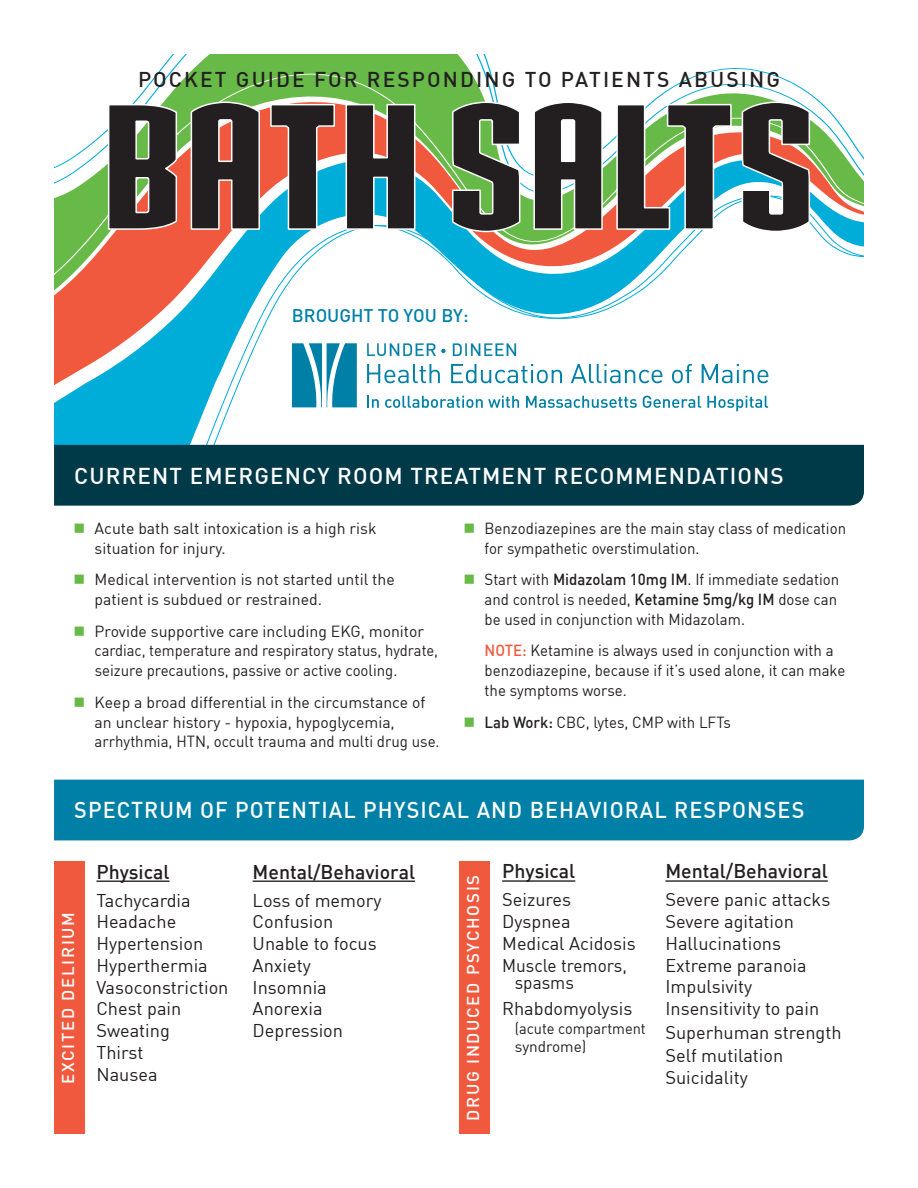
<style>
.page{position:relative;width:918px;height:1188px;background:#fff}
.page>*{position:absolute;margin:0;border:0;box-sizing:border-box;transform-origin:0 0}
.t1{font:500 22.5px "DIN";letter-spacing:.05em;color:#fff;scale:.96 1}
.t2{font:500 22.5px "DIN";letter-spacing:.05em;color:#fff}
.t3{font:500 21px "DIN";letter-spacing:.1em;color:#231f20}
.t4{font:500 19.5px "DIN";color:#231f20}
.t5{font:18.15px "DIN";color:#231f20}
.t6{font:18.15px "DIN";color:#231f20;scale:.95 1}
.t7{font:500 18px "DIN";color:#0080a7}
.t8{font:500 16.8px "DIN";letter-spacing:.1em;color:#fff}
.t9{font:15.75px/19.8px "DIN";color:#231f20}
.t10{font:15.75px/19.8px "DIN";color:#231f20;scale:.95 1}
.t11{font:15.3px "DIN";color:#231f20}
.s1{color:#68ba48}
.s2{font-weight:500}
.s3{font-weight:500;color:#f0593e}
</style>
<div class="page">
<svg style="left:54px;top:336px;width:150px;height:89px;background:#43a9c4"></svg>
<svg style="left:157px;top:54px;width:615px;height:20px"></svg>
<svg style="left:54px;top:74px;width:810px;height:262px"></svg>
<svg style="left:204px;top:195px;width:660px;height:250px"></svg>
<svg style="left:107px;top:101px;width:704px;height:132px;background:#66665c"></svg>
<svg style="left:367px;top:364px;width:73px;height:19px"></svg>
<svg style="left:451px;top:364px;width:111px;height:19px"></svg>
<svg style="left:571px;top:364px;width:91px;height:19px"></svg>
<svg style="left:672px;top:364px;width:20px;height:19px"></svg>
<svg style="left:702px;top:364px;width:66px;height:19px"></svg>
<svg style="left:453px;top:343px;width:63px;height:13px"></svg>
<svg style="left:367px;top:343px;width:79px;height:13px"></svg>
<svg style="left:367px;top:396px;width:12px;height:12px"></svg>
<svg style="left:385px;top:396px;width:134px;height:12px"></svg>
<svg style="left:526px;top:396px;width:111px;height:12px"></svg>
<svg style="left:643px;top:396px;width:58px;height:12px"></svg>
<svg style="left:707px;top:396px;width:61px;height:15px"></svg>
<svg style="left:292px;top:343px;width:65px;height:64px"></svg>
<div style="left:54px;top:445px;width:810px;height:61px;background:#003a49"></div>
<div style="left:54px;top:780px;width:810px;height:60px;background:#0080a7"></div>
<hr style="left:96px;top:881px;width:74px;height:1px;background:#231f20">
<hr style="left:253px;top:881px;width:162px;height:1px;background:#231f20">
<hr style="left:502px;top:880px;width:73px;height:2px;background:#231f20">
<hr style="left:665px;top:880px;width:163px;height:2px;background:#231f20">
<div style="left:54px;top:862px;width:30px;height:272px;background:#f0593e"></div>
<div style="left:459px;top:862px;width:30px;height:272px;background:#f0593e"></div>
<p class="t3" style="left:138px;top:66px;width:643px">POCKET GUIDE FOR RESPONDING TO PATIENTS ABUSING</p>
<p class="t7" style="left:292px;top:304px;width:178px">BROUGHT TO YOU BY:</p>
<p class="t2" style="left:74px;top:461px;width:711px">CURRENT EMERGENCY ROOM TREATMENT RECOMMENDATIONS</p>
<p class="t9" style="left:95px;top:518px;width:283px;text-indent:-21px"><span class="s1">■</span> Acute bath salt intoxication is a high risk situation for injury.</p>
<p class="t9" style="left:95px;top:569px;width:302px;text-indent:-21px"><span class="s1">■</span> Medical intervention is not started until the patient is subdued or restrained.</p>
<p class="t9" style="left:95px;top:621px;width:345px;text-indent:-21px"><span class="s1">■</span> Provide supportive care including EKG, monitor cardiac, temperature and respiratory status, hydrate, seizure precautions, passive or active cooling.</p>
<p class="t9" style="left:95px;top:692px;width:347px;text-indent:-21px"><span class="s1">■</span> Keep a broad differential in the circumstance of an unclear history - hypoxia, hypoglycemia, arrhythmia, HTN, occult trauma and multi drug use.</p>
<p class="t10" style="left:485px;top:518px;width:382px;text-indent:-21px"><span class="s1">■</span> Benzodiazepines are the main stay class of medication for sympathetic overstimulation.</p>
<p class="t10" style="left:485px;top:569px;width:375px;text-indent:-21px"><span class="s1">■</span> Start with <span class="s2">Midazolam 10mg IM</span>. If immediate sedation and control is needed, <span class="s2">Ketamine 5mg/kg IM</span> dose can be used in conjunction with Midazolam.</p>
<p class="t10" style="left:485px;top:641px;width:381px"><span class="s3">NOTE:</span> Ketamine is always used in conjunction with a benzodiazepine, because if it’s used alone, it can make the symptoms worse.</p>
<p class="t10" style="left:464px;top:712px;width:283px"><span class="s1">■</span> <span class="s2">Lab Work:</span> CBC, lytes, CMP with LFTs</p>
<p class="t1" style="left:74px;top:796px;width:762px">SPECTRUM OF POTENTIAL PHYSICAL AND BEHAVIORAL RESPONSES</p>
<p class="t8" style="left:57px;top:1084px;width:173px;rotate:-90deg">EXCITED DELIRIUM</p>
<p class="t4" style="left:96px;top:859px;width:75px">Physical</p>
<p class="t4" style="left:253px;top:859px;width:164px">Mental/Behavioral</p>
<p class="t5" style="left:96px;top:889px;width:96px">Tachycardia</p>
<p class="t5" style="left:253px;top:889px;width:130px">Loss of memory</p>
<p class="t5" style="left:96px;top:910px;width:81px">Headache</p>
<p class="t5" style="left:253px;top:910px;width:82px">Confusion</p>
<p class="t5" style="left:96px;top:932px;width:108px">Hypertension</p>
<p class="t5" style="left:253px;top:932px;width:126px">Unable to focus</p>
<p class="t5" style="left:96px;top:954px;width:113px">Hyperthermia</p>
<p class="t5" style="left:253px;top:954px;width:60px">Anxiety</p>
<p class="t5" style="left:96px;top:976px;width:134px">Vasoconstriction</p>
<p class="t5" style="left:253px;top:976px;width:76px">Insomnia</p>
<p class="t5" style="left:96px;top:998px;width:86px">Chest pain</p>
<p class="t5" style="left:253px;top:998px;width:72px">Anorexia</p>
<p class="t5" style="left:96px;top:1019px;width:75px">Sweating</p>
<p class="t5" style="left:253px;top:1019px;width:92px">Depression</p>
<p class="t5" style="left:96px;top:1041px;width:49px">Thirst</p>
<p class="t5" style="left:96px;top:1063px;width:63px">Nausea</p>
<p class="t8" style="left:462px;top:1121px;width:248px;rotate:-90deg">DRUG INDUCED PSYCHOSIS</p>
<p class="t4" style="left:502px;top:859px;width:75px">Physical</p>
<p class="t4" style="left:665px;top:859px;width:164px">Mental/Behavioral</p>
<p class="t5" style="left:502px;top:889px;width:71px">Seizures</p>
<p class="t5" style="left:665px;top:889px;width:166px">Severe panic attacks</p>
<p class="t5" style="left:502px;top:910px;width:70px">Dyspnea</p>
<p class="t5" style="left:665px;top:910px;width:130px">Severe agitation</p>
<p class="t5" style="left:502px;top:932px;width:135px">Medical Acidosis</p>
<p class="t5" style="left:665px;top:932px;width:117px">Hallucinations</p>
<p class="t6" style="left:502px;top:954px;width:133px">Muscle tremors,</p>
<p class="t5" style="left:665px;top:954px;width:143px">Extreme paranoia</p>
<p class="t6" style="left:515px;top:971px;width:64px">spasms</p>
<p class="t5" style="left:665px;top:976px;width:88px">Impulsivity</p>
<p class="t5" style="left:502px;top:997px;width:132px">Rhabdomyolysis</p>
<p class="t5" style="left:665px;top:997px;width:155px">Insensitivity to pain</p>
<p class="t5" style="left:515px;top:1021px;width:328px"><sup>(acute</sup> <sup>compartment</sup> Superhuman strength</p>
<p class="t11" style="left:515px;top:1037px;width:73px">syndrome)</p>
<p class="t5" style="left:665px;top:1044px;width:119px">Self mutilation</p>
<p class="t5" style="left:665px;top:1066px;width:84px">Suicidality</p>
</div>
